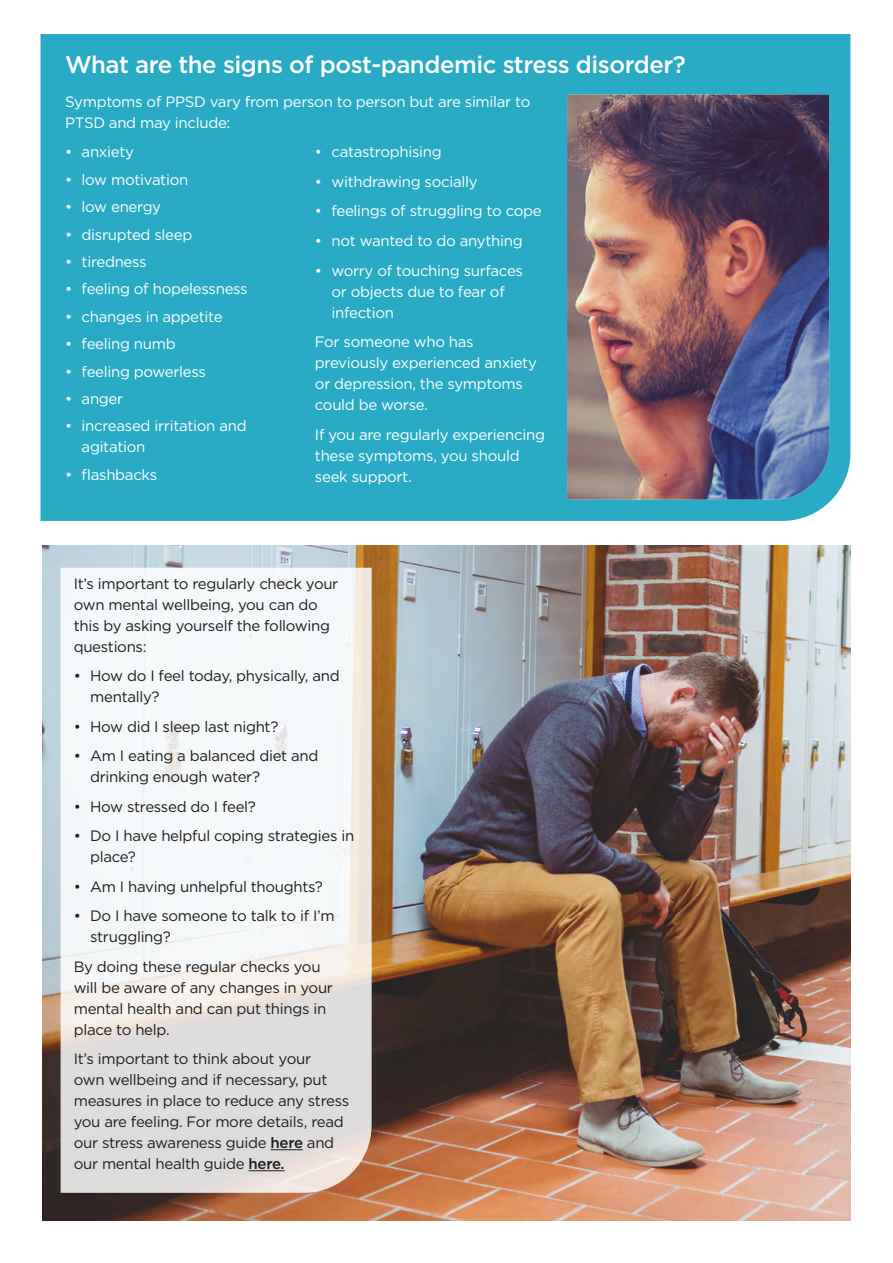
<style>
.page{position:relative;width:893px;height:1263px;background:#fff}
.page>*{position:absolute;margin:0;border:0;box-sizing:border-box;transform-origin:0 0}
.Body_Copy{font:500 24px "Gotham";letter-spacing:-.02em;color:#fff}
.Body_Copy-2{font:15px/21px "Gotham";letter-spacing:-.02em;color:#1d1d1b}
.Body_Copy-3{font:15px/21px "Gotham";letter-spacing:-.02em;color:#fff}
.s1{font-weight:500}
</style>
<div class="page">
<img style="left:43px;top:546px;width:807px;height:674px">
<div style="left:40px;top:34px;width:810px;height:487px;background:#29abc5"></div>
<svg style="left:61px;top:568px;width:311px;height:625px;fill:#f5f7f9"></svg>
<hr style="left:271px;top:1149px;width:32px;height:1px;background:#1d1d1b">
<hr style="left:249px;top:1170px;width:36px;height:1px;background:#1d1d1b">
<img style="left:567px;top:95px;width:262px;height:405px">
<p class="Body_Copy" style="left:65px;top:49px;width:622px">What are the signs of post-pandemic stress disorder?</p>
<p class="Body_Copy-3" style="left:65px;top:91px;width:467px">Symptoms of PPSD vary from person to person but are similar to<br>PTSD and may include:</p>
<p class="Body_Copy-3" style="left:65px;top:141px;width:70px">• anxiety</p>
<p class="Body_Copy-3" style="left:65px;top:169px;width:125px">• low motivation</p>
<p class="Body_Copy-3" style="left:65px;top:196px;width:98px">• low energy</p>
<p class="Body_Copy-3" style="left:65px;top:223px;width:129px">• disrupted sleep</p>
<p class="Body_Copy-3" style="left:65px;top:251px;width:83px">• tiredness</p>
<p class="Body_Copy-3" style="left:65px;top:278px;width:184px">• feeling of hopelessness</p>
<p class="Body_Copy-3" style="left:65px;top:306px;width:159px">• changes in appetite</p>
<p class="Body_Copy-3" style="left:65px;top:333px;width:112px">• feeling numb</p>
<p class="Body_Copy-3" style="left:65px;top:360px;width:142px">• feeling powerless</p>
<p class="Body_Copy-3" style="left:65px;top:388px;width:60px">• anger</p>
<p class="Body_Copy-3" style="left:82px;top:415px;width:167px;text-indent:-16px">• increased irritation and agitation</p>
<p class="Body_Copy-3" style="left:65px;top:463px;width:94px">• flashbacks</p>
<p class="Body_Copy-3" style="left:315px;top:141px;width:128px">• catastrophising</p>
<p class="Body_Copy-3" style="left:315px;top:171px;width:164px">• withdrawing socially</p>
<p class="Body_Copy-3" style="left:315px;top:200px;width:228px">• feelings of struggling to cope</p>
<p class="Body_Copy-3" style="left:315px;top:230px;width:209px">• not wanted to do anything</p>
<p class="Body_Copy-3" style="left:331px;top:259px;width:193px;text-indent:-16px">• worry of touching surfaces or objects due to fear of infection</p>
<p class="Body_Copy-3" style="left:315px;top:331px;width:223px">For someone who has previously experienced anxiety or depression, the symptoms could be worse.</p>
<p class="Body_Copy-3" style="left:315px;top:423px;width:231px">If you are regularly experiencing these symptoms, you should seek support.</p>
<p class="Body_Copy-2" style="left:74px;top:572px;width:266px">It’s important to regularly check your own mental wellbeing, you can do this by asking yourself the following questions:</p>
<p class="Body_Copy-2" style="left:90px;top:665px;width:251px;text-indent:-16px">• How do I feel today, physically, and mentally?</p>
<p class="Body_Copy-2" style="left:74px;top:715px;width:206px">• How did I sleep last night?</p>
<p class="Body_Copy-2" style="left:90px;top:745px;width:230px;text-indent:-16px">• Am I eating a balanced diet and drinking enough water?</p>
<p class="Body_Copy-2" style="left:74px;top:795px;width:184px">• How stressed do I feel?</p>
<p class="Body_Copy-2" style="left:90px;top:825px;width:266px;text-indent:-16px">• Do I have helpful coping strategies in place?</p>
<p class="Body_Copy-2" style="left:74px;top:875px;width:251px">• Am I having unhelpful thoughts?</p>
<p class="Body_Copy-2" style="left:90px;top:905px;width:246px;text-indent:-16px">• Do I have someone to talk to if I’m struggling?</p>
<p class="Body_Copy-2" style="left:74px;top:955px;width:261px">By doing these regular checks you will be aware of any changes in your mental health and can put things in place to help.</p>
<p class="Body_Copy-2" style="left:74px;top:1048px;width:277px">It’s important to think about your<br>own wellbeing and if necessary, put measures in place to reduce any stress you are feeling. For more details, read our stress awareness guide <span class="s1">here</span> and our mental health guide <span class="s1">here.</span></p>
</div>
